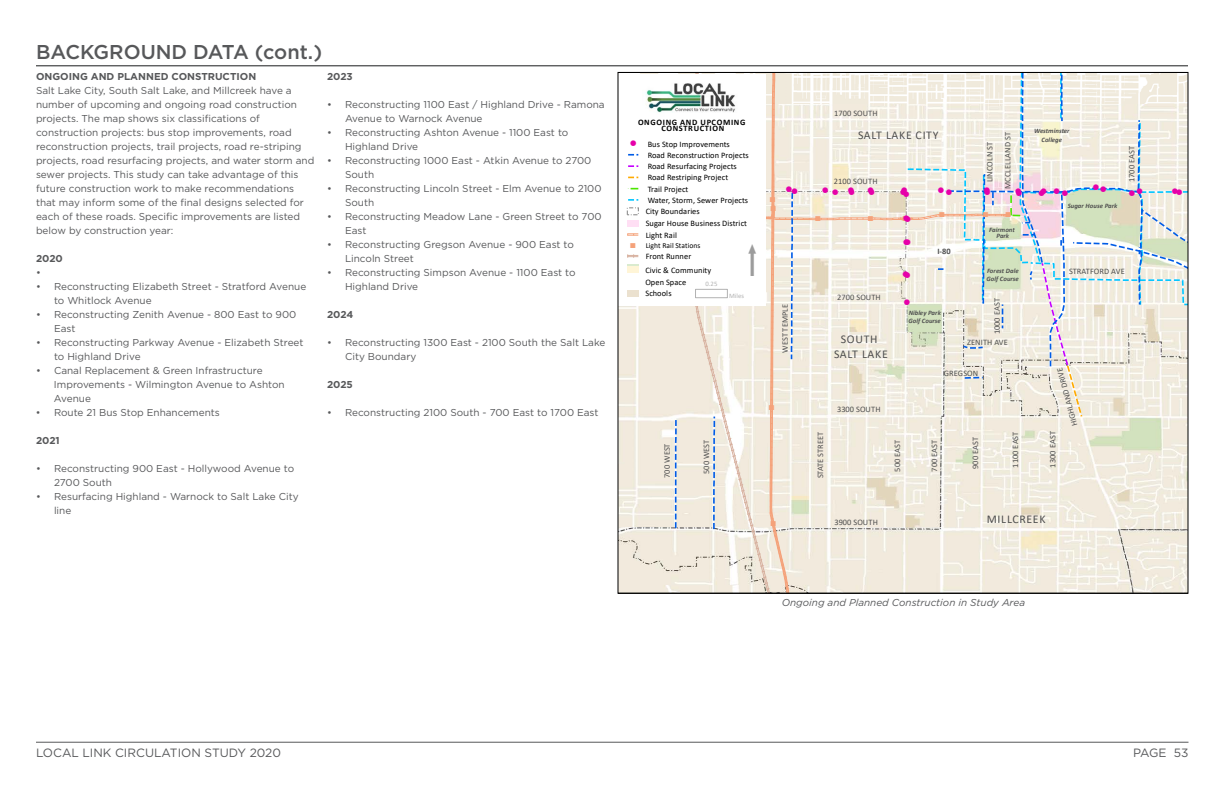
<style>
.page{position:relative;width:1224px;height:792px;background:#fff}
.page>*{position:absolute;margin:0;border:0;box-sizing:border-box;transform-origin:0 0}
.t1{font:40.8px "ESRI North";color:#9c9c9c}
.t2{font:500 20px "Gotham";color:#57585a}
.t3{font:12px "Gotham";color:#57585a}
.t4{font:11.8px/14.5px "Calibri";letter-spacing:.06em;color:#4e4e4e;text-align:center}
.t5{font:10px/14px "Gotham";color:#57585a}
.t6{font:700 10px "Gotham";color:#57585a}
.t7{font:italic 10px "Gotham";color:#57585a}
.t8{font:8.4px/11.3px "Calibri";letter-spacing:.01em;color:#000}
.t9{font:8.4px "Calibri";letter-spacing:.005em;color:#4e4e4e}
.t10{font:700 8.4px/6.9px "Calibri";letter-spacing:.075em;color:#000;text-align:center}
.t11{font:700 8.4px "Calibri";color:#4e4e4e}
.t12{font:8.2px "ESRI Default Marker";color:#e600a9}
.t13{font:8.2px "ESRI Dimensioning";color:#f5a27a}
.t14{font:7.6px "Calibri";letter-spacing:.01em;color:#000}
.t15{font:italic 700 6.7px/8.4px "Calibri";color:#4e4e4e}
.t16{font:6.7px "Calibri";letter-spacing:.01em;color:#b2b2b2}
</style>
<div class="page">
<hr style="left:36px;top:742px;width:1152px;height:1px;background:#57585a">
<hr style="left:36px;top:65px;width:1152px;height:1px;background:#57585a">
<svg style="left:620px;top:72px;width:569px;height:521px"></svg>
<div style="left:627px;top:266px;width:11px;height:7px;background:#fff5d7"></div>
<div style="left:627px;top:290px;width:11px;height:7px;background:#ebe1cf"></div>
<div style="left:695px;top:289px;width:33px;height:9px;border:1px solid #b2b2b2"></div>
<h2 class="t2" style="left:36px;top:39px;width:288px">BACKGROUND DATA (cont.)</h2>
<p class="t6" style="left:36px;top:70px;width:222px">ONGOING AND PLANNED CONSTRUCTION</p>
<p class="t5" style="left:36px;top:84px;width:280px">Salt Lake City, South Salt Lake, and Millcreek have a number of upcoming and ongoing road construction projects. The map shows six classifications of construction projects: bus stop improvements, road reconstruction projects, trail projects, road re-striping projects, road resurfacing projects, and water storm and sewer projects. This study can take advantage of this future construction work to make recommendations that may inform some of the final designs selected for each of these roads. Specific improvements are listed below by construction year:</p>
<p class="t6" style="left:36px;top:252px;width:28px">2020</p>
<p class="t5" style="left:36px;top:266px;width:6px">•</p>
<p class="t5" style="left:54px;top:280px;width:254px;text-indent:-18px">• Reconstructing Elizabeth Street - Stratford Avenue to Whitlock Avenue</p>
<p class="t5" style="left:54px;top:308px;width:244px;text-indent:-18px">• Reconstructing Zenith Avenue - 800 East to 900<br>East</p>
<p class="t5" style="left:54px;top:336px;width:251px;text-indent:-18px">• Reconstructing Parkway Avenue - Elizabeth Street to Highland Drive</p>
<p class="t5" style="left:54px;top:364px;width:232px;text-indent:-18px">• Canal Replacement &amp; Green Infrastructure<br>Improvements - Wilmington Avenue to Ashton<br>Avenue</p>
<p class="t5" style="left:36px;top:406px;width:185px">• Route 21 Bus Stop Enhancements</p>
<p class="t6" style="left:36px;top:434px;width:25px">2021</p>
<p class="t5" style="left:54px;top:462px;width:242px;text-indent:-18px">• Reconstructing 900 East - Hollywood Avenue to<br>2700 South</p>
<p class="t5" style="left:54px;top:490px;width:246px;text-indent:-18px">• Resurfacing Highland - Warnock to Salt Lake City line</p>
<p class="t6" style="left:327px;top:70px;width:27px">2023</p>
<p class="t5" style="left:345px;top:98px;width:261px;text-indent:-18px">• Reconstructing 1100 East / Highland Drive - Ramona<br>Avenue to Warnock Avenue</p>
<p class="t5" style="left:345px;top:126px;width:225px;text-indent:-18px">• Reconstructing Ashton Avenue - 1100 East to<br>Highland Drive</p>
<p class="t5" style="left:345px;top:154px;width:248px;text-indent:-18px">• Reconstructing 1000 East - Atkin Avenue to 2700<br>South</p>
<p class="t5" style="left:345px;top:182px;width:258px;text-indent:-18px">• Reconstructing Lincoln Street - Elm Avenue to 2100<br>South</p>
<p class="t5" style="left:345px;top:210px;width:258px;text-indent:-18px">• Reconstructing Meadow Lane - Green Street to 700<br>East</p>
<p class="t5" style="left:345px;top:238px;width:230px;text-indent:-18px">• Reconstructing Gregson Avenue - 900 East to<br>Lincoln Street</p>
<p class="t5" style="left:345px;top:266px;width:232px;text-indent:-18px">• Reconstructing Simpson Avenue - 1100 East to<br>Highland Drive</p>
<p class="t6" style="left:327px;top:308px;width:28px">2024</p>
<p class="t5" style="left:345px;top:336px;width:262px;text-indent:-18px">• Reconstructing 1300 East - 2100 South the Salt Lake<br>City Boundary</p>
<p class="t6" style="left:327px;top:378px;width:27px">2025</p>
<p class="t5" style="left:327px;top:406px;width:273px">• Reconstructing 2100 South - 700 East to 1700 East</p>
<p class="t10" style="left:638px;top:118px;width:109px">ONGOING AND UPCOMING<br>CONSTRUCTION</p>
<p class="t12" style="left:630px;top:139px;width:7px">!</p>
<p class="t8" style="left:648px;top:138px;width:103px">Bus Stop Improvements<br>Road Reconstruction Projects<br>Road Resurfacing Projects<br>Road Restriping Project<br>Trail Project<br>Water, Storm, Sewer Projects</p>
<p class="t15" style="left:716px;top:142px;width:34px">Forest Dale<br>Golf Course</p>
<p class="t9" style="left:696px;top:223px;width:38px;rotate:-90deg">2300 EAST</p>
<p class="t8" style="left:646px;top:205px;width:103px;line-height:12.1px">City Boundaries<br>Sugar House Business District</p>
<p class="t8" style="left:646px;top:229px;width:33px">Light Rail</p>
<p class="t13" style="left:630px;top:239px;width:6px">;</p>
<p class="t14" style="left:646px;top:240px;width:56px">Light Rail Stations</p>
<p class="t8" style="left:645px;top:249px;width:67px;line-height:13.7px">Front Runner<br>Civic &amp; Community</p>
<p class="t8" style="left:645px;top:288px;width:28px">Schools</p>
<p class="t8" style="left:645px;top:276px;width:42px">Open Space</p>
<p class="t16" style="left:705px;top:279px;width:13px">0.25</p>
<h1 class="t1" style="left:748px;top:238px;width:9px">j</h1>
<p class="t16" style="left:729px;top:291px;width:16px">Miles</p>
<p class="t9" style="left:661px;top:478px;width:36px;rotate:-90deg">700 WEST</p>
<p class="t9" style="left:701px;top:474px;width:36px;rotate:-90deg">500 WEST</p>
<p class="t9" style="left:834px;top:107px;width:45px">1700 SOUTH</p>
<p class="t15" style="left:1034px;top:127px;width:37px;text-align:center">Westminster<br>College</p>
<p class="t4" style="left:858px;top:127px;width:82px">SALT LAKE CITY</p>
<p class="t9" style="left:1002px;top:189px;width:58px;rotate:-90deg">MCCLELLAND ST</p>
<p class="t9" style="left:984px;top:182px;width:42px;rotate:-90deg">LINCOLN ST</p>
<p class="t9" style="left:1126px;top:182px;width:38px;rotate:-90deg">1700 EAST</p>
<p class="t9" style="left:834px;top:175px;width:45px">2100 SOUTH</p>
<p class="t12" style="left:1093px;top:182px;width:7px">!</p>
<p class="t12" style="left:1100px;top:184px;width:7px">!</p>
<p class="t12" style="left:1129px;top:187px;width:15px">! !</p>
<p class="t12" style="left:1172px;top:187px;width:12px">!!</p>
<p class="t12" style="left:786px;top:186px;width:13px">!!</p>
<p class="t12" style="left:822px;top:185px;width:7px">!</p>
<p class="t12" style="left:832px;top:187px;width:24px">! !!</p>
<p class="t12" style="left:868px;top:186px;width:8px">!!</p>
<p class="t12" style="left:900px;top:186px;width:8px">!!</p>
<p class="t12" style="left:938px;top:187px;width:15px">! !</p>
<p class="t12" style="left:984px;top:187px;width:7px">!!</p>
<p class="t12" style="left:1016px;top:187px;width:8px">!!</p>
<p class="t12" style="left:1039px;top:187px;width:31px">!! !!</p>
<p class="t12" style="left:903px;top:189px;width:7px">!</p>
<p class="t12" style="left:904px;top:214px;width:8px">!!</p>
<p class="t12" style="left:903px;top:238px;width:8px">!!</p>
<p class="t12" style="left:903px;top:270px;width:9px">!!</p>
<p class="t12" style="left:904px;top:297px;width:7px">!</p>
<p class="t13" style="left:770px;top:194px;width:6px">;</p>
<p class="t15" style="left:1068px;top:201px;width:51px">Sugar House Park</p>
<p class="t13" style="left:771px;top:202px;width:6px">;</p>
<p class="t13" style="left:940px;top:209px;width:6px">;</p>
<p class="t13" style="left:983px;top:209px;width:6px">;</p>
<p class="t13" style="left:1006px;top:209px;width:6px">;</p>
<p class="t13" style="left:815px;top:213px;width:6px">;</p>
<p class="t13" style="left:868px;top:213px;width:6px">;</p>
<p class="t13" style="left:903px;top:213px;width:6px">;</p>
<p class="t15" style="left:989px;top:226px;width:27px;line-height:6.7px;text-align:center">Fairmont<br>Park</p>
<p class="t11" style="left:937px;top:246px;width:15px">I-80</p>
<p class="t15" style="left:987px;top:266px;width:34px">Forest Dale<br>Golf Course</p>
<p class="t9" style="left:1069px;top:266px;width:57px">STRATFORD AVE</p>
<p class="t9" style="left:837px;top:292px;width:45px">2700 SOUTH</p>
<p class="t9" style="left:991px;top:334px;width:38px;rotate:-90deg">1000 EAST</p>
<p class="t9" style="left:779px;top:353px;width:51px;rotate:-90deg">WEST TEMPLE</p>
<p class="t15" style="left:909px;top:308px;width:34px">Nibley Park<br>Golf Course</p>
<p class="t4" style="left:834px;top:332px;width:55px">SOUTH<br>SALT LAKE</p>
<p class="t9" style="left:967px;top:336px;width:42px">ZENITH AVE</p>
<p class="t13" style="left:769px;top:402px;width:6px">;</p>
<p class="t9" style="left:815px;top:478px;width:48px;rotate:-90deg">STATE STREET</p>
<p class="t9" style="left:837px;top:403px;width:45px">3300 SOUTH</p>
<p class="t9" style="left:892px;top:472px;width:33px;rotate:-90deg">500 EAST</p>
<p class="t9" style="left:944px;top:368px;width:36px">GREGSON</p>
<p class="t9" style="left:1069px;top:427px;width:62px;rotate:-105deg">HIGHLAND DRIVE</p>
<p class="t9" style="left:928px;top:472px;width:33px;rotate:-90deg">700 EAST</p>
<p class="t9" style="left:1047px;top:468px;width:38px;rotate:-90deg">1300 EAST</p>
<p class="t9" style="left:970px;top:469px;width:33px;rotate:-90deg">900 EAST</p>
<p class="t9" style="left:1010px;top:468px;width:38px;rotate:-90deg">1100 EAST</p>
<p class="t13" style="left:771px;top:518px;width:6px">;</p>
<p class="t9" style="left:834px;top:517px;width:45px">3900 SOUTH</p>
<p class="t4" style="left:987px;top:512px;width:60px">MILLCREEK</p>
<p class="t7" style="left:782px;top:596px;width:245px">Ongoing and Planned Construction in Study Area</p>
<p class="t3" style="left:36px;top:745px;width:247px">LOCAL LINK CIRCULATION STUDY 2020</p>
<p class="t3" style="left:1133px;top:745px;width:57px">PAGE 53</p>
</div>
